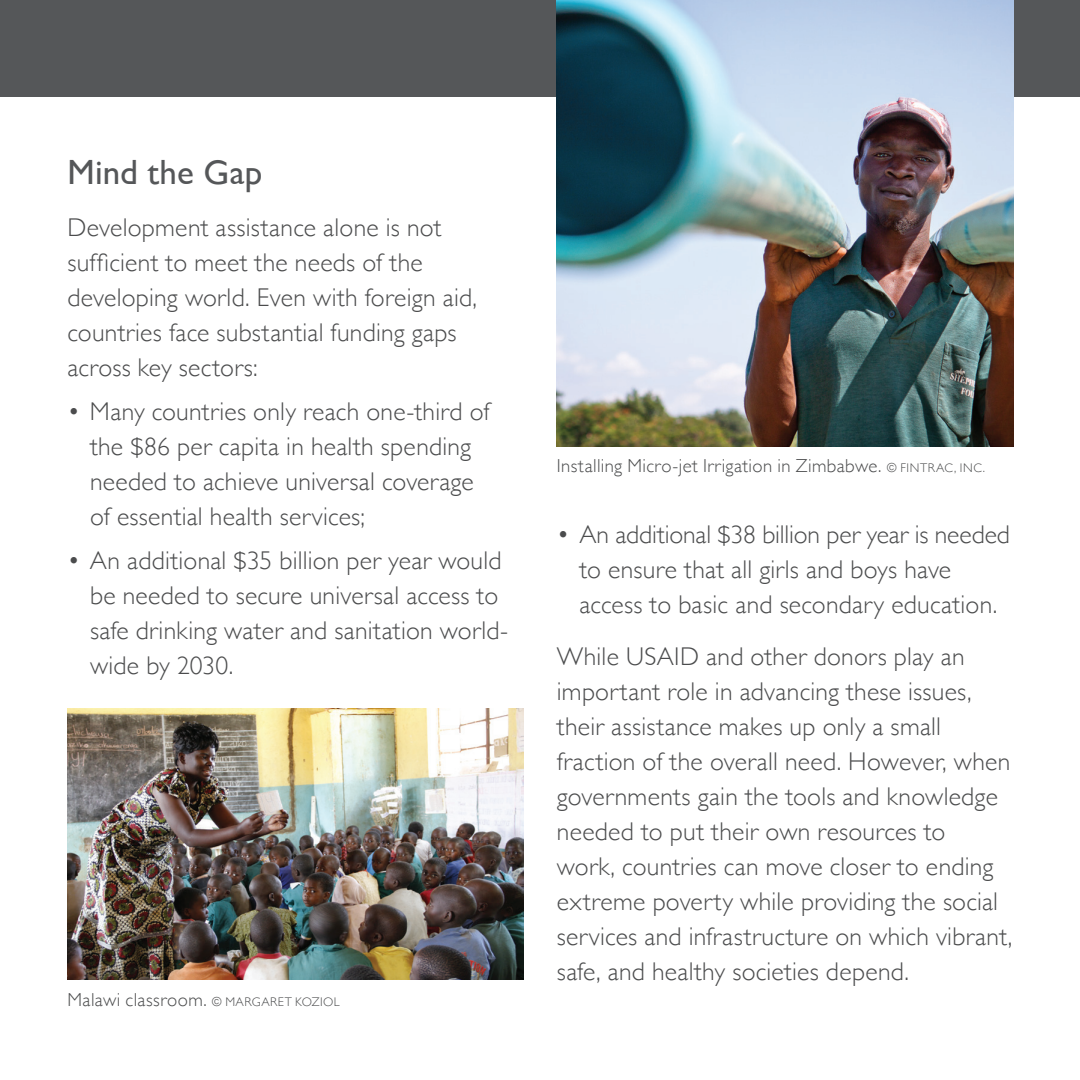
<style>
.page{position:relative;width:1080px;height:1080px;background:#fff}
.page>*{position:absolute;margin:0;border:0;box-sizing:border-box;transform-origin:0 0}
.Header_B{font:35px "Gill Sans";letter-spacing:.005em;color:#555759}
.Text{font:300 25.5px/35px "Gill Sans";letter-spacing:.01em;color:#4b4c4d}
.Text_Indent{font:300 25.5px/35px "Gill Sans";letter-spacing:.01em;color:#4b4c4d}
.Photo_caption{font:300 18.75px "Gill Sans";letter-spacing:.025em;color:#4b4c4d}
.s1{font-size:12.5px}
</style>
<div class="page">
<div style="left:0;top:0;width:1080px;height:96px;background:#555759"></div>
<img style="left:557px;top:0;width:456px;height:446px">
<img style="left:68px;top:709px;width:455px;height:271px">
<p class="Header_B" style="left:68px;top:151px;width:196px">Mind the Gap</p>
<p class="Text" style="left:68px;top:209px;width:411px">Development assistance alone is not sufficient to meet the needs of the developing world. Even with foreign aid, countries face substantial funding gaps across key sectors:</p>
<p class="Text_Indent" style="left:90px;top:393px;width:401px;text-indent:-22px">• Many countries only reach one-third of the $86 per capita in health spending needed to achieve universal coverage of essential health services;</p>
<p class="Text_Indent" style="left:90px;top:542px;width:420px;text-indent:-22px">• An additional $35 billion per year would be needed to secure universal access to safe drinking water and sanitation world&shy;wide by 2030.</p>
<p class="Photo_caption" style="left:68px;top:985px;width:274px">Malawi classroom. <span class="s1">© MARGARET KOZIOL</span></p>
<p class="Photo_caption" style="left:557px;top:451px;width:430px">Installing Micro-jet Irrigation in Zimbabwe. <span class="s1">© FINTRAC, INC.</span></p>
<p class="Text_Indent" style="left:579px;top:515px;width:432px;text-indent:-22px">• An additional $38 billion per year is needed to ensure that all girls and boys have access to basic and secondary education.</p>
<p class="Text" style="left:557px;top:638px;width:457px">While USAID and other donors play an important role in advancing these issues, their assistance makes up only a small fraction of the overall need. However, when governments gain the tools and knowledge needed to put their own resources to<br>work, countries can move closer to ending extreme poverty while providing the social services and infrastructure on which vibrant, safe, and healthy societies depend.</p>
</div>
